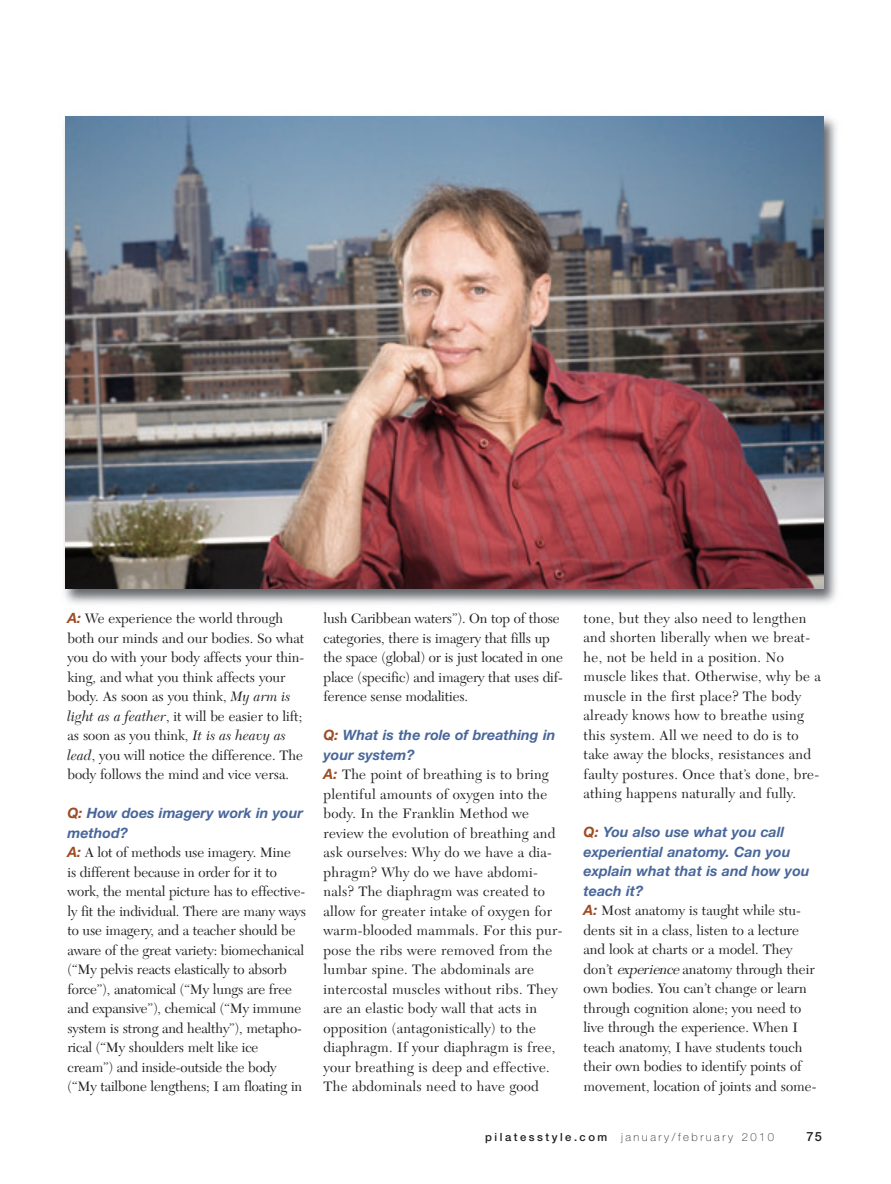
<style>
.page{position:relative;width:891px;height:1184px;background:#fff}
.page>*{position:absolute;margin:0;border:0;box-sizing:border-box;transform-origin:0 0}
.t1{font:14.25px/19.5px "New Caledonia";color:#231f20}
.t2{font:14.25px/19.5px "New Caledonia";letter-spacing:.02em;color:#231f20}
.t3{font:500 12.75px "Helvetica Neue LT";color:#231f20}
.t4{font:100 11.25px "Helvetica Neue LT";letter-spacing:.22em;color:#231f20}
.s1{font-family:"Helvetica Neue LT";font-weight:700;font-style:italic;color:#9f4c23}
.s2{font-style:italic}
.s3{font-family:"Helvetica Neue LT";font-weight:700;font-style:italic;color:#49679b}
.s4{font-weight:500}
</style>
<div class="page">
<img style="left:64px;top:116px;width:773px;height:488px">
<img style="left:66px;top:116px;width:758px;height:473px">
<p class="t1" style="left:68px;top:609px;width:238px"><span class="s1">A:</span> We experience the world through both our minds and our bodies. So what you do with your body affects your thin&shy;king, and what you think affects your body. As soon as you think, <span class="s2">My arm is light as a feather</span>, it will be easier to lift; as soon as you think, <span class="s2">It is as heavy as lead</span>, you will notice the difference. The body follows the mind and vice versa.</p>
<p class="t1" style="left:68px;top:804px;width:240px"><span class="s1">Q:</span> <span class="s3">How does imagery work in your method?<br></span><span class="s1">A:</span> A lot of methods use imagery. Mine<br>is different because in order for it to work, the mental picture has to effective&shy;ly fit the individual. There are many ways to use imagery, and a teacher should be aware of the great variety: biomechanical (“My pelvis reacts elastically to absorb force”), anatomical (“My lungs are free and expansive”), chemical (“My immune system is strong and healthy”), metapho&shy;rical (“My shoulders melt like ice cream”) and inside-outside the body (“My tailbone lengthens; I am floating in</p>
<p class="t1" style="left:324px;top:609px;width:241px">lush Caribbean waters”). On top of those categories, there is imagery that fills up the space (global) or is just located in one place (specific) and imagery that uses dif&shy;ference sense modalities.</p>
<p class="t2" style="left:324px;top:726px;width:240px"><span class="s1">Q:</span> <span class="s3">What is the role of breathing in your system?<br></span><span class="s1">A:</span> The point of breathing is to bring plentiful amounts of oxygen into the body. In the Franklin Method we review the evolution of breathing and ask ourselves: Why do we have a dia&shy;phragm? Why do we have abdomi&shy;nals? The diaphragm was created to allow for greater intake of oxygen for warm-blooded mammals. For this pur&shy;pose the ribs were removed from the lumbar spine. The abdominals are intercostal muscles without ribs. They are an elastic body wall that acts in opposition (antagonistically) to the diaphragm. If your diaphragm is free, your breathing is deep and effective.<br>The abdominals need to have good</p>
<p class="t2" style="left:584px;top:609px;width:239px">tone, but they also need to lengthen and shorten liberally when we breat&shy;he, not be held in a position. No muscle likes that. Otherwise, why be a muscle in the first place? The body already knows how to breathe using this system. All we need to do is to take away the blocks, resistances and faulty postures. Once that’s done, bre&shy;athing happens naturally and fully.</p>
<p class="t1" style="left:584px;top:823px;width:234px"><span class="s1">Q:</span> <span class="s3">You also use what you call experiential anatomy. Can you explain what that is and how you teach it?<br></span><span class="s1">A:</span> Most anatomy is taught while stu&shy;dents sit in a class, listen to a lecture and look at charts or a model. They don’t <span class="s2">experience</span>anatomy through their own bodies. You can’t change or learn through cognition alone; you need to live through the experience. When I teach anatomy, I have students touch their own bodies to identify points of movement, location of joints and some-</p>
<p class="t4" style="left:485px;top:1130px;width:290px"><span class="s4">pilatesstyle.com</span> january/february 2010</p>
<p class="t3" style="left:806px;top:1129px;width:17px">75</p>
</div>
